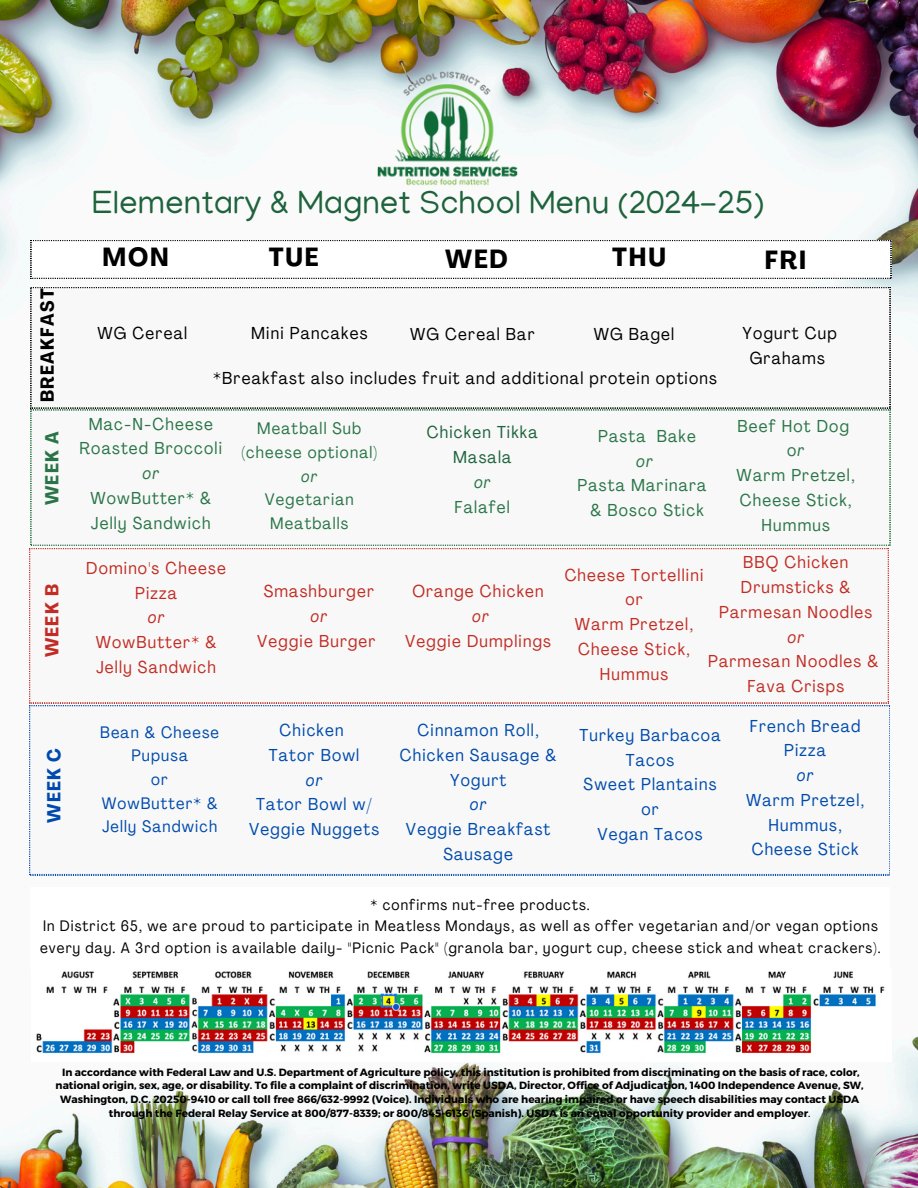
<style>
.page{position:relative;width:918px;height:1188px;background:#fff}
.page>*{position:absolute;margin:0;border:0;box-sizing:border-box;transform-origin:0 0}
.t1{font:33px "Manjari";color:#1e633c}
.t2{font:700 condensed 25.95px "Agrandir";letter-spacing:.07em;color:#000}
.t3{font:700 condensed 18.6px "Agrandir";letter-spacing:.07em;color:#000}
.t4{font:700 condensed 18.6px "Agrandir";color:#004aad}
.t5{font:700 condensed 18.6px "Agrandir";color:#c22c25}
.t6{font:700 condensed 18.6px "Agrandir";color:#2a7548}
.t7{font:condensed 17.1px/24.8px "Agrandir";letter-spacing:.07em;color:#c22c25;text-align:center}
.t8{font:condensed 17.1px/24.8px "Agrandir";letter-spacing:.07em;color:#004aad;text-align:center}
.t9{font:condensed 17.1px/24.8px "Agrandir";letter-spacing:.07em;color:#2a7548;text-align:center}
.t10{font:condensed 17.1px/24.8px "Agrandir";letter-spacing:.07em;color:#000;text-align:center}
.t11{font:condensed 17.1px/24.8px "Agrandir";letter-spacing:.07em;color:#1e633c;text-align:center}
.t12{font:condensed 16.5px/23.7px "Agrandir";letter-spacing:.07em;color:#2a7548;text-align:center}
.t13{font:condensed 16.35px/23.7px "Agrandir";letter-spacing:.07em;color:#004aad;text-align:center}
.t14{font:condensed 15px/21.3px "Agrandir";letter-spacing:.07em;color:#000}
.t15{font:700 10.5px/14px "Montserrat";color:#000;text-align:center}
.s1{font-style:italic}
.s2{font-style:italic;color:#2a7548}
.s3{color:#2a7548}
.s4{font-weight:400}
</style>
<div class="page">
<img style="left:0;top:0;width:918px;height:1188px">
<svg style="left:31px;top:240px;width:860px;height:39px"></svg>
<svg style="left:31px;top:287px;width:859px;height:121px"></svg>
<svg style="left:31px;top:410px;width:859px;height:136px"></svg>
<svg style="left:29px;top:548px;width:860px;height:155px"></svg>
<svg style="left:29px;top:705px;width:861px;height:170px"></svg>
<div style="left:31px;top:887px;width:859px;height:82px;background:#fff"></div>
<img style="left:378px;top:70px;width:139px;height:116px">
<img style="left:32px;top:969px;width:859px;height:93px">
<h3 class="t1" style="left:92px;top:189px;width:674px">Elementary &amp; Magnet School Menu (2024-25)</h3>
<h4 class="t3" style="left:40px;top:402px;width:115px;rotate:-90deg">BREAKFAST</h4>
<h5 class="t6" style="left:44px;top:505px;width:75px;rotate:-90deg">WEEK A</h5>
<h3 class="t5" style="left:44px;top:657px;width:75px;rotate:-90deg">WEEK B</h3>
<h4 class="t4" style="left:47px;top:823px;width:76px;rotate:-90deg">WEEK C</h4>
<h2 class="t2" style="left:103px;top:246px;width:68px">MON</h2>
<h2 class="t2" style="left:269px;top:246px;width:51px">TUE</h2>
<h2 class="t2" style="left:445px;top:248px;width:64px">WED</h2>
<h2 class="t2" style="left:612px;top:246px;width:55px">THU</h2>
<h2 class="t2" style="left:765px;top:249px;width:43px">FRI</h2>
<h4 class="t10" style="left:98px;top:322px;width:91px">WG Cereal</h4>
<h4 class="t10" style="left:251px;top:322px;width:118px">Mini Pancakes</h4>
<h4 class="t10" style="left:743px;top:322px;width:96px">Yogurt Cup<br>Grahams</h4>
<h4 class="t10" style="left:410px;top:323px;width:126px">WG Cereal Bar</h4>
<h4 class="t10" style="left:594px;top:323px;width:82px">WG Bagel</h4>
<h4 class="t10" style="left:213px;top:367px;width:505px">*Breakfast also includes fruit and additional protein options</h4>
<h4 class="t9" style="left:80px;top:413px;width:144px">Mac-N-Cheese<br>Roasted Broccoli <span class="s1">or<br></span>WowButter* &amp;<br>Jelly Sandwich</h4>
<h4 class="t7" style="left:86px;top:557px;width:141px">Domino's Cheese<br>Pizza<br><span class="s1">or<br></span>WowButter* &amp;<br>Jelly Sandwich</h4>
<h5 class="t12" style="left:241px;top:418px;width:137px">Meatball Sub (cheese optional) <span class="s1">or<br></span>Vegetarian<br>Meatballs</h5>
<h4 class="t7" style="left:257px;top:580px;width:120px">Smashburger <span class="s1">or<br></span>Veggie Burger</h4>
<h1 class="t13" style="left:100px;top:722px;width:120px">Bean &amp; Cheese<br>Pupusa<br>or<br>WowButter* &amp;<br>Jelly Sandwich</h1>
<p class="t8" style="left:249px;top:719px;width:131px">Chicken<br>Tator Bowl<br><span class="s1">or<br></span>Tator Bowl w/<br>Veggie Nuggets</p>
<h3 class="t11" style="left:427px;top:422px;width:112px">Chicken Tikka<br>Masala<br><span class="s2">or<br></span><span class="s3">Falafel</span></h3>
<h4 class="t9" style="left:578px;top:425px;width:131px">Pasta Bake<br><span class="s1">or<br></span>Pasta Marinara &amp; Bosco Stick</h4>
<h4 class="t9" style="left:737px;top:415px;width:120px">Beef Hot Dog o<span class="s1">r<br></span>Warm Pretzel,<br>Cheese Stick,<br>Hummus</h4>
<h4 class="t7" style="left:405px;top:580px;width:147px">Orange Chicken <span class="s1">or<br></span>Veggie Dumplings</h4>
<h4 class="t7" style="left:708px;top:552px;width:172px">BBQ Chicken<br>Drumsticks &amp;<br>Parmesan Noodles <span class="s1">or<br></span>Parmesan Noodles &amp;<br>Fava Crisps</h4>
<h4 class="t7" style="left:565px;top:564px;width:140px">Cheese Tortellini or<br>Warm Pretzel,<br>Cheese Stick,<br>Hummus</h4>
<h4 class="t8" style="left:400px;top:719px;width:158px">Cinnamon Roll,<br>Chicken Sausage &amp;<br>Yogurt<br><span class="s1">or<br></span>Veggie Breakfast<br>Sausage</h4>
<h3 class="t8" style="left:579px;top:724px;width:143px">Turkey Barbacoa<br>Tacos<br>Sweet Plantains or<br>Vegan Tacos</h3>
<h4 class="t8" style="left:746px;top:715px;width:120px">French Bread<br>Pizza<br><span class="s1">or<br></span>Warm Pretzel,<br>Hummus,<br>Cheese Stick</h4>
<p class="t14" style="left:40px;top:896px;width:842px;text-indent:330px">* confirms nut-free products.<br>In District 65, we are proud to participate in Meatless Mondays, as well as offer vegetarian and/or vegan options every day. A 3rd option is available daily- "Picnic Pack" (granola bar, yogurt cup, cheese stick and wheat crackers).</p>
<h4 class="t15" style="left:56px;top:1064px;width:810px">In accordance with Federal Law and U.S. Department of Agriculture policy, this institution is prohibited from discriminating on the basis of race, color, national origin, sex, age, or disability. To file a complaint of discrimination, write USDA, Director, Office of Adjudication, 1400 Independence Avenue, SW, Washington, D.C. 20250-9410 or call toll free 866/632-9992 (Voice). Individuals who are hearing impaired or have speech disabilities may contact USDA through the Federal Relay Service at 800/877-8339; or 800/845-6136 (Spanish). USDA is an equal opportunity provider and employer<span class="s4">.</span></h4>
</div>
